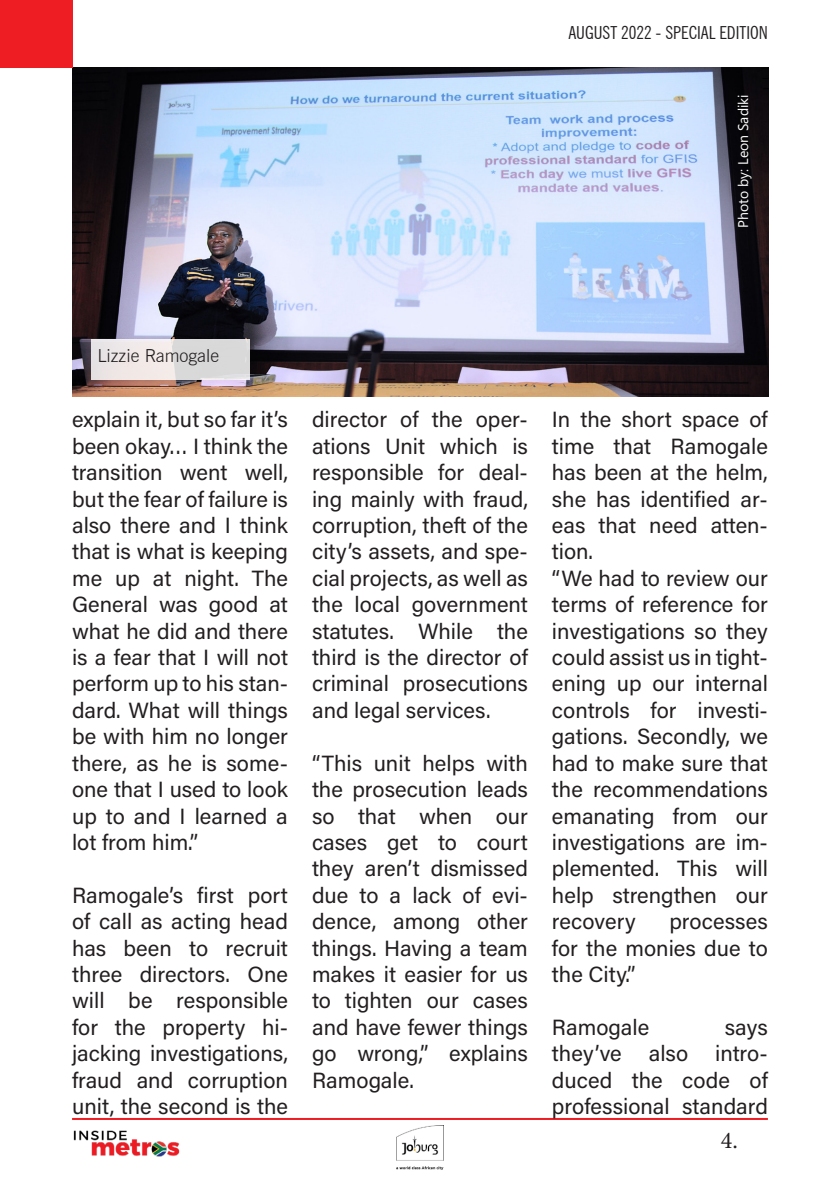
<style>
.page{position:relative;width:840px;height:1191px;background:#fff}
.page>*{position:absolute;margin:0;border:0;box-sizing:border-box;transform-origin:0 0}
.t1{font:24px "Minion Pro";color:#231f20}
.t2{font:22px/26.4px "Acumin Pro";color:#231f20;text-align:justify}
.t3{font:condensed 18px "News Gothic BT";color:#231f20}
.t4{font:300 18px "News Gothic BT";color:#231f20}
.t5{font:14px "Segoe UI";color:#fff}
</style>
<div class="page">
<hr style="left:72px;top:1118px;width:695px;height:2px;background:#ee1d23">
<img style="left:396px;top:1125px;width:47px;height:44px">
<img style="left:72px;top:1119px;width:108px;height:38px">
<img style="left:72px;top:67px;width:696px;height:330px">
<div style="left:0;top:0;width:72px;height:67px;background:#ee1d23"></div>
<svg style="left:91px;top:339px;width:158px;height:41px;background:#e4e1e1"></svg>
<p class="t3" style="left:568px;top:22px;width:201px">AUGUST 2022 - SPECIAL EDITION</p>
<p class="t5" style="left:729px;top:227px;width:135px;rotate:-90deg">Photo by: Leon Sadiki</p>
<p class="t4" style="left:97px;top:345px;width:123px">Lizzie Ramogale</p>
<p class="t2" style="left:72px;top:405px;width:217px">explain it, but so far it’s been okay… I think the transition went well, but the fear of failure is also there and I think that is what is keeping me up at night. The General was good at what he did and there is a fear that I will not perform up to his stan&shy;dard. What will things be with him no longer there, as he is some&shy;one that I used to look up to and I learned a lot from him.”</p>
<p class="t2" style="left:72px;top:881px;width:217px">Ramogale’s first port of call as acting head has been to recruit three directors. One will be responsible for the property hi&shy;jacking investigations, fraud and corruption unit, the second is the</p>
<p class="t2" style="left:312px;top:405px;width:217px">director of the oper&shy;ations Unit which is responsible for deal&shy;ing mainly with fraud, corruption, theft of the city’s assets, and spe&shy;cial projects, as well as the local government statutes. While the third is the director of criminal prosecutions and legal services.</p>
<p class="t2" style="left:312px;top:749px;width:217px">“This unit helps with the prosecution leads so that when our cases get to court they aren’t dismissed due to a lack of evi&shy;dence, among other things. Having a team makes it easier for us to tighten our cases and have fewer things go wrong,” explains Ramogale.</p>
<p class="t2" style="left:551px;top:405px;width:217px">In the short space of time that Ramogale has been at the helm, she has identified ar&shy;eas that need atten&shy;tion.</p>
<p class="t2" style="left:551px;top:564px;width:217px">“We had to review our terms of reference for investigations so they could assist us in tight&shy;ening up our internal controls for investi&shy;gations. Secondly, we had to make sure that the recommendations emanating from our investigations are im&shy;plemented. This will help strengthen our recovery</p>
<p class="t2" style="left:551px;top:907px;width:217px;text-indent:117px">processes for the monies due to the City.”</p>
<p class="t2" style="left:551px;top:1013px;width:99px">Ramogale</p>
<p class="t2" style="left:551px;top:1013px;width:217px;text-indent:173px">says they’ve also intro&shy;duced the code of professional standard</p>
<p class="t1" style="left:720px;top:1123px;width:18px">4.</p>
</div>
